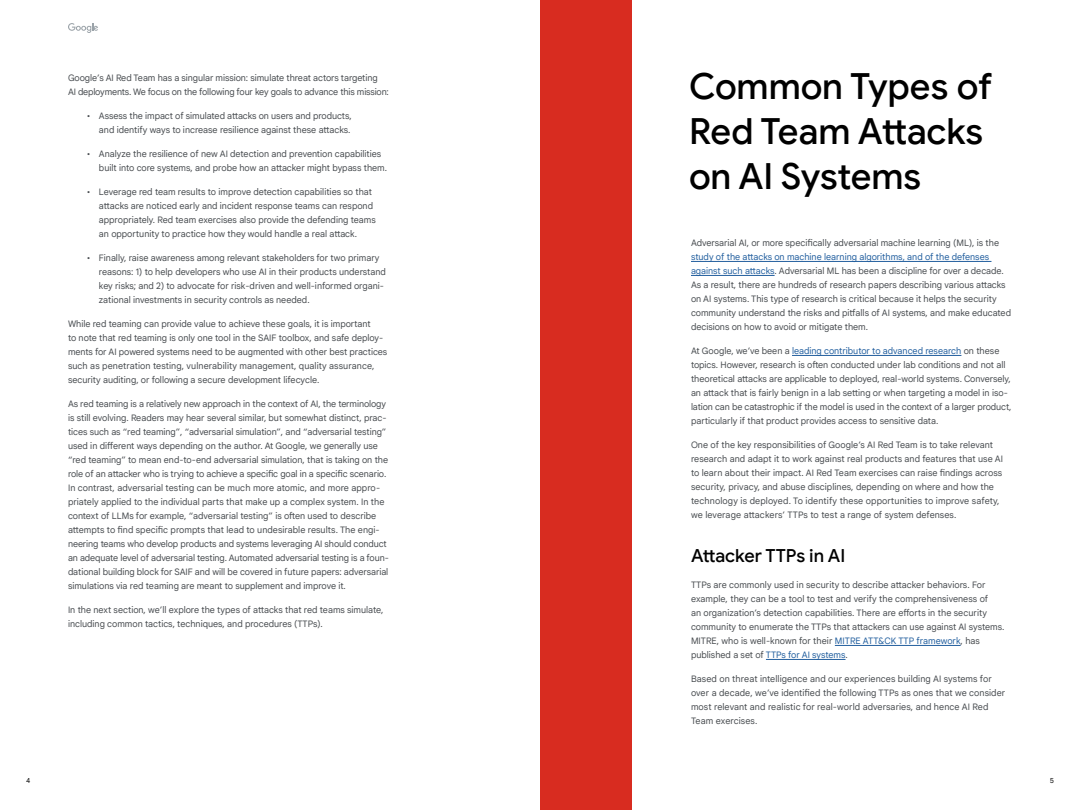
<style>
.page{position:relative;width:1080px;height:810px;background:#fff}
.page>*{position:absolute;margin:0;border:0;box-sizing:border-box;transform-origin:0 0}
.t1{font:500 36px/45px "Google Sans";letter-spacing:-.005em;color:#000}
.t2{font:500 18px "Google Sans";color:#000}
.t3{font:9px/14px "Google Sans Text";color:#474b4f}
.t4{font:7px "Google Sans Mono";color:#000}
.s1{color:#215e9e}
</style>
<div class="page">
<svg style="left:68px;top:23px;width:30px;height:10px"></svg>
<div style="left:540px;top:0;width:91px;height:810px;background:#d82c20"></div>
<hr style="left:691px;top:261px;width:300px;height:1px;background:#215e9e">
<hr style="left:691px;top:275px;width:84px;height:1px;background:#215e9e">
<hr style="left:792px;top:355px;width:169px;height:1px;background:#215e9e">
<hr style="left:835px;top:645px;width:126px;height:1px;background:#215e9e">
<hr style="left:766px;top:659px;width:80px;height:1px;background:#215e9e">
<p class="t3" style="left:68px;top:70px;width:322px">Google’s AI Red Team has a singular mission: simulate threat actors targeting<br>AI deployments. We focus on the following four key goals to advance this mission:</p>
<p class="t3" style="left:87px;top:108px;width:266px;text-align:right">• Assess the impact of simulated attacks on users and products, and identify ways to increase resilience against these attacks.</p>
<p class="t3" style="left:99px;top:146px;width:290px;text-indent:-12px">• Analyze the resilience of new AI detection and prevention capabilities built into core systems, and probe how an attacker might bypass them.</p>
<p class="t3" style="left:99px;top:184px;width:278px;text-indent:-12px">• Leverage red team results to improve detection capabilities so that attacks are noticed early and incident response teams can respond appropriately. Red team exercises also provide the defending teams an opportunity to practice how they would handle a real attack.</p>
<p class="t3" style="left:99px;top:250px;width:288px;text-indent:-12px">• Finally, raise awareness among relevant stakeholders for two primary reasons: 1) to help developers who use AI in their products understand key risks; and 2) to advocate for risk-driven and well-informed organi&shy;zational investments in security controls as needed.</p>
<p class="t3" style="left:68px;top:316px;width:321px">While red teaming can provide value to achieve these goals, it is important<br>to note that red teaming is only one tool in the SAIF toolbox, and safe deploy&shy;ments for AI powered systems need to be augmented with other best practices such as penetration testing, vulnerability management, quality assurance, security auditing, or following a secure development lifecycle.</p>
<p class="t3" style="left:68px;top:396px;width:322px">As red teaming is a relatively new approach in the context of AI, the terminology is still evolving. Readers may hear several similar, but somewhat distinct, prac&shy;tices such as “red teaming”, “adversarial simulation”, and “adversarial testing” used in different ways depending on the author. At Google, we generally use “red teaming” to mean end-to-end adversarial simulation, that is taking on the role of an attacker who is trying to achieve a specific goal in a specific scenario.<br>In contrast, adversarial testing can be much more atomic, and more appro&shy;priately applied to the individual parts that make up a complex system. In the context of LLMs for example, “adversarial testing” is often used to describe attempts to find specific prompts that lead to undesirable results. The engi&shy;neering teams who develop products and systems leveraging AI should conduct an adequate level of adversarial testing. Automated adversarial testing is a foun&shy;dational building block for SAIF and will be covered in future papers: adversarial simulations via red teaming are meant to supplement and improve it.</p>
<p class="t3" style="left:68px;top:602px;width:317px">In the next section, we’ll explore the types of attacks that red teams simulate, including common tactics, techniques, and procedures (TTPs).</p>
<h1 class="t1" style="left:689px;top:64px;width:305px">Common Types of<br>Red Team Attacks on AI Systems</h1>
<p class="t3" style="left:691px;top:235px;width:310px">Adversarial AI, or more specifically adversarial machine learning (ML), is the</p>
<p class="t3" style="left:691px;top:249px;width:322px"><span class="s1">study of the attacks on machine learning algorithms, and of the defenses against such attacks</span>. Adversarial ML has been a discipline for over a decade.<br>As a result, there are hundreds of research papers describing various attacks on AI systems. This type of research is critical because it helps the security community understand the risks and pitfalls of AI systems, and make educated decisions on how to avoid or mitigate them.</p>
<p class="t3" style="left:691px;top:343px;width:322px">At Google, we’ve been a <span class="s1">leading contributor to advanced research</span> on these topics. However, research is often conducted under lab conditions and not all theoretical attacks are applicable to deployed, real-world systems. Conversely, an attack that is fairly benign in a lab setting or when targeting a model in iso&shy;lation can be catastrophic if the model is used in the context of a larger product, particularly if that product provides access to sensitive data.</p>
<p class="t3" style="left:691px;top:437px;width:314px">One of the key responsibilities of Google’s AI Red Team is to take relevant research and adapt it to work against real products and features that use AI to learn about their impact. AI Red Team exercises can raise findings across security, privacy, and abuse disciplines, depending on where and how the technology is deployed. To identify these opportunities to improve safety, we leverage attackers’ TTPs to test a range of system defenses.</p>
<h2 class="t2" style="left:691px;top:545px;width:156px">Attacker TTPs in AI</h2>
<p class="t3" style="left:691px;top:577px;width:315px">TTPs are commonly used in security to describe attacker behaviors. For example, they can be a tool to test and verify the comprehensiveness of<br>an organization’s detection capabilities. There are efforts in the security community to enumerate the TTPs that attackers can use against AI systems.<br>MITRE, who is well-known for their <span class="s1">MITRE ATT&amp;CK TTP framework</span>, has published a set of <span class="s1">TTPs for AI systems</span>.</p>
<p class="t3" style="left:691px;top:671px;width:316px">Based on threat intelligence and our experiences building AI systems for over a decade, we’ve identified the following TTPs as ones that we consider most relevant and realistic for real-world adversaries, and hence AI Red Team exercises.</p>
<p class="t4" style="left:26px;top:776px;width:6px">4</p>
<p class="t4" style="left:1050px;top:776px;width:6px">5</p>
</div>
